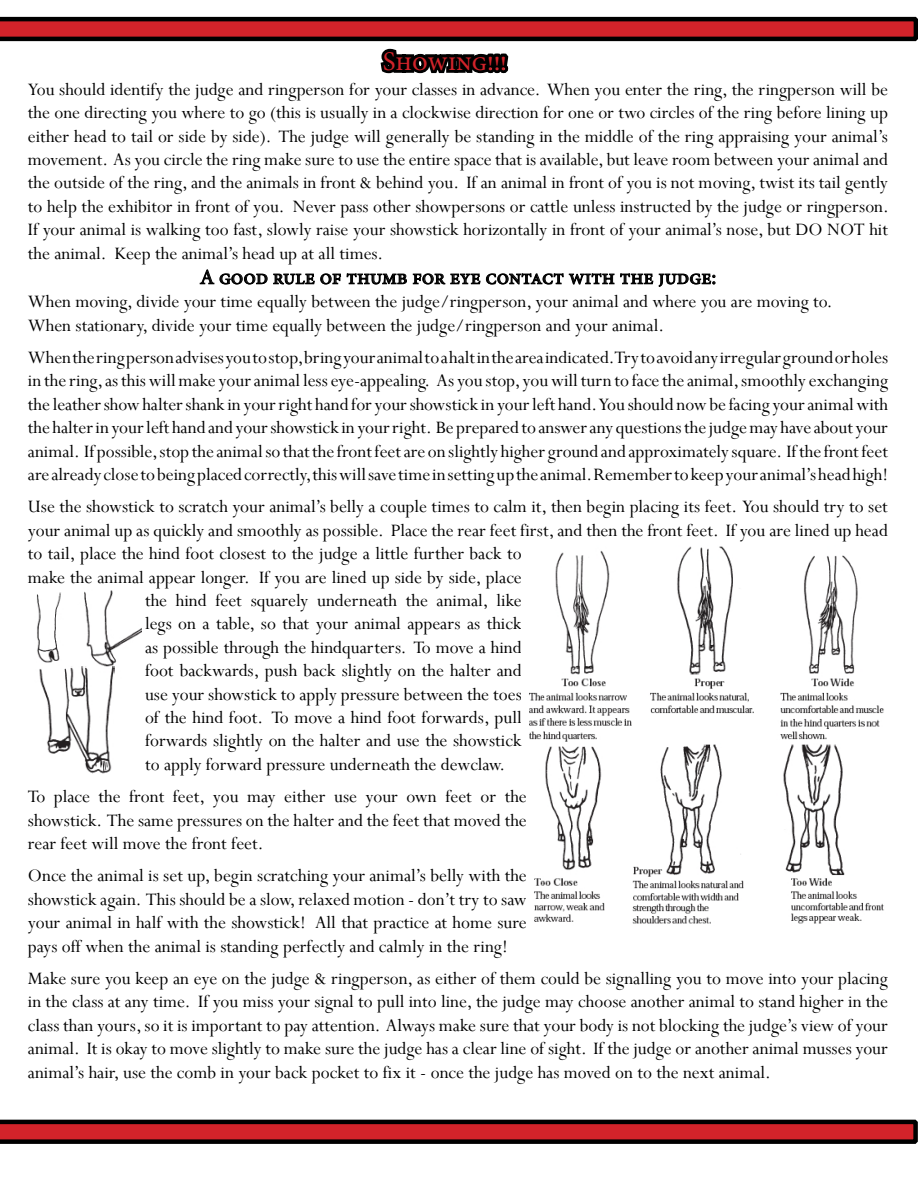
<style>
.page{position:relative;width:918px;height:1188px;background:#fff}
.page>*{position:absolute;margin:0;border:0;box-sizing:border-box;transform-origin:0 0}
.t1{font:27px "Minion Pro";color:#d2232a}
.t2{font:21px "Minion Pro";color:#000}
.t3{font:19.5px/23.4px "Perpetua";color:#000;text-align:justify}
</style>
<div class="page">
<svg style="left:0;top:1120px;width:918px;height:24px;background:#85171b"></svg>
<svg style="left:199px;top:269px;width:208px;height:16px"></svg>
<svg style="left:413px;top:273px;width:302px;height:14px"></svg>
<img style="left:37px;top:590px;width:105px;height:184px">
<img style="left:529px;top:546px;width:355px;height:196px">
<img style="left:534px;top:744px;width:350px;height:180px">
<svg style="left:0;top:17px;width:918px;height:57px"></svg>
<h1 class="t1" style="left:383px;top:43px;width:125px">Showing!!!</h1>
<p class="t3" style="left:28px;top:77px;width:862px">You should identify the judge and ringperson for your classes in advance. When you enter the ring, the ringperson will be the one directing you where to go (this is usually in a clockwise direction for one or two circles of the ring before lining up either head to tail or side by side). The judge will generally be standing in the middle of the ring appraising your animal’s movement. As you circle the ring make sure to use the entire space that is available, but leave room between your animal and the outside of the ring, and the animals in front &amp; behind you. If an animal in front of you is not moving, twist its tail gently to help the exhibitor in front of you. Never pass other showpersons or cattle unless instructed by the judge or ringperson.<br>If your animal is walking too fast, slowly raise your showstick horizontally in front of your animal’s nose, but DO NOT hit the animal. Keep the animal’s head up at all times.</p>
<p class="t2" style="left:200px;top:263px;width:518px">A good rule of thumb for eye contact with the judge:</p>
<p class="t3" style="left:28px;top:290px;width:806px">When moving, divide your time equally between the judge/ringperson, your animal and where you are moving to.<br>When stationary, divide your time equally between the judge/ringperson and your animal.</p>
<p class="t3" style="left:28px;top:345px;width:862px">When the ring person advises you to stop, bring your animal to a halt in the area indicated. Try to avoid any irregular ground or holes in the ring, as this will make your animal less eye-appealing. As you stop, you will turn to face the animal, smoothly exchanging the leather show halter shank in your right hand for your showstick in your left hand. You should now be facing your animal with the halter in your left hand and your showstick in your right. Be prepared to answer any questions the judge may have about your animal. If possible, stop the animal so that the front feet are on slightly higher ground and approximately square. If the front feet are already close to being placed correctly, this will save time in setting up the animal. Remember to keep your animal’s head high!</p>
<p class="t3" style="left:28px;top:495px;width:862px">Use the showstick to scratch your animal’s belly a couple times to calm it, then begin placing its feet. You should try to set</p>
<p class="t3" style="left:28px;top:518px;width:862px">your animal up as quickly and smoothly as possible. Place the rear feet first, and then the front feet. If you are lined up head</p>
<p class="t3" style="left:28px;top:542px;width:495px">to tail, place the hind foot closest to the judge a little further back to</p>
<p class="t3" style="left:28px;top:565px;width:495px">make the animal appear longer. If you are lined up side by side, place</p>
<p class="t3" style="left:145px;top:588px;width:378px">the hind feet squarely underneath the animal, like</p>
<p class="t3" style="left:145px;top:612px;width:378px">legs on a table, so that your animal appears as thick</p>
<p class="t3" style="left:145px;top:635px;width:378px">as possible through the hindquarters. To move a hind</p>
<p class="t3" style="left:145px;top:659px;width:378px">foot backwards, push back slightly on the halter and</p>
<p class="t3" style="left:145px;top:682px;width:378px">use your showstick to apply pressure between the toes</p>
<p class="t3" style="left:145px;top:705px;width:378px">of the hind foot. To move a hind foot forwards, pull</p>
<p class="t3" style="left:145px;top:729px;width:378px">forwards slightly on the halter and use the showstick</p>
<p class="t3" style="left:145px;top:752px;width:362px">to apply forward pressure underneath the dewclaw.</p>
<p class="t3" style="left:28px;top:785px;width:500px">To place the front feet, you may either use your own feet or the showstick. The same pressures on the halter and the feet that moved the rear feet will move the front feet.</p>
<p class="t3" style="left:28px;top:864px;width:500px">Once the animal is set up, begin scratching your animal’s belly with the showstick again. This should be a slow, relaxed motion - don’t try to saw your animal in half with the showstick! All that practice at home sure pays off when the animal is standing perfectly and calmly in the ring!</p>
<p class="t3" style="left:28px;top:966px;width:862px">Make sure you keep an eye on the judge &amp; ringperson, as either of them could be signalling you to move into your placing in the class at any time. If you miss your signal to pull into line, the judge may choose another animal to stand higher in the class than yours, so it is important to pay attention. Always make sure that your body is not blocking the judge’s view of your animal. It is okay to move slightly to make sure the judge has a clear line of sight. If the judge or another animal musses your animal’s hair, use the comb in your back pocket to fix it - once the judge has moved on to the next animal.</p>
</div>
